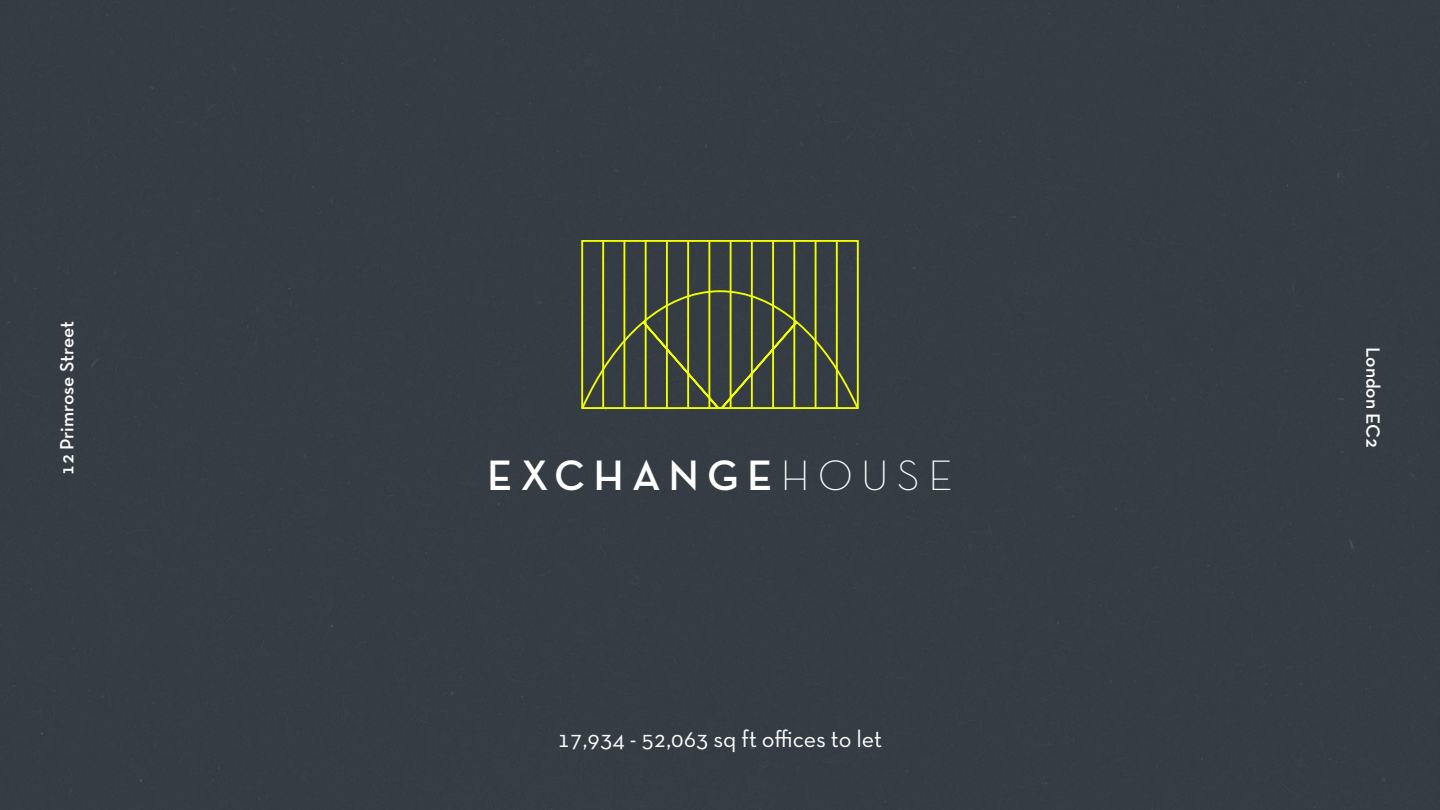
<style>
.page{position:relative;width:1440px;height:810px;background:#353c43}
.page>*{position:absolute;margin:0;border:0;box-sizing:border-box;transform-origin:0 0}
.t1{font:700 43.28px "Neutra Disp";letter-spacing:.2em;color:#fff}
.t2{font:24px "Neutra Text TF";color:#fff}
.t3{font:600 19.5px "Neutra Text TF";color:#fff}
.s1{font-weight:300}
</style>
<div class="page">
<svg style="left:580px;top:239px;width:280px;height:171px"></svg>
<p class="t3" style="left:55px;top:475px;width:155px;rotate:-90deg">12 Primrose Street</p>
<h1 class="t1" style="left:488px;top:451px;width:466px">EXCHANGE<span class="s1">HOUSE</span></h1>
<p class="t2" style="left:558px;top:725px;width:326px">17,934 - 52,063 sq ft offices to let</p>
<p class="t3" style="left:1385px;top:347px;width:103px;rotate:90deg">London EC2</p>
</div>
